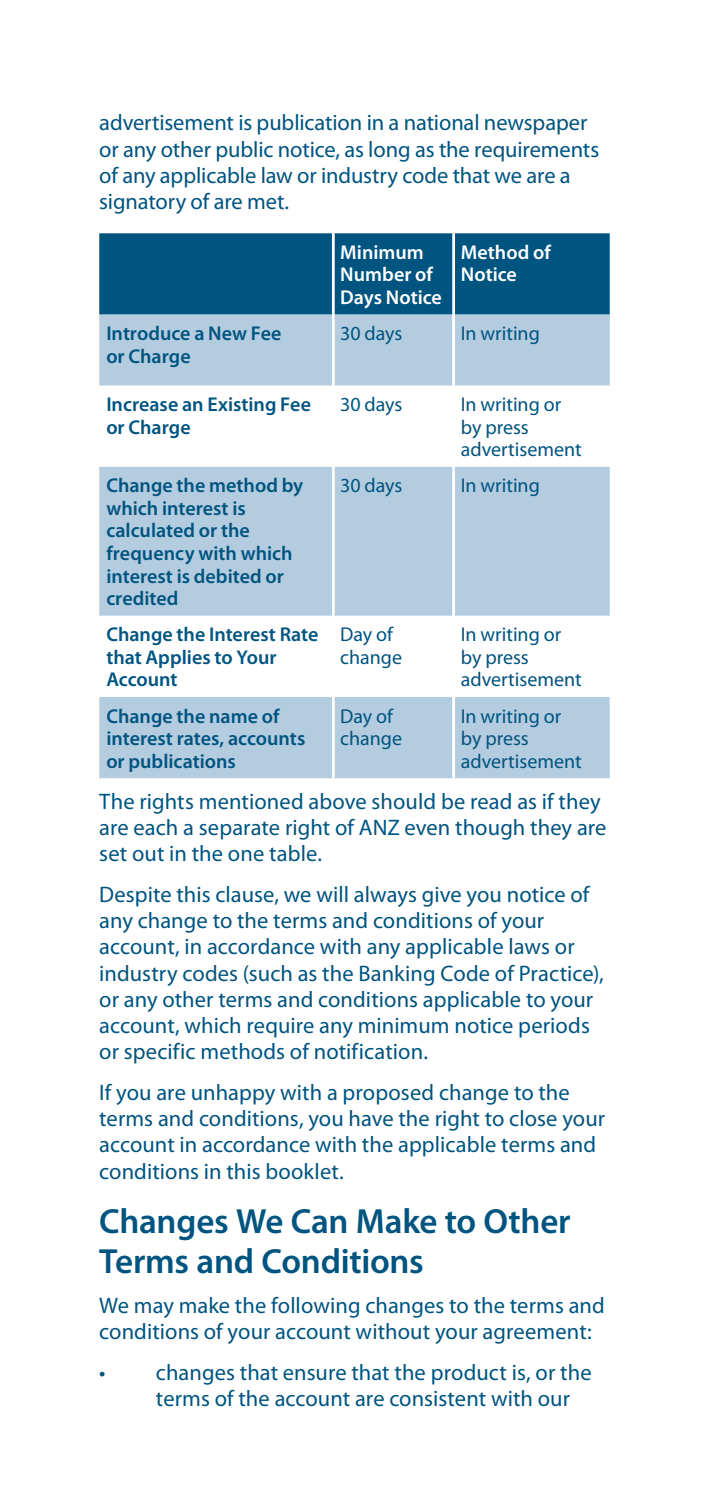
<style>
.page{position:relative;width:709px;height:1489px;background:#fff}
.page>*{position:absolute;margin:0;border:0;box-sizing:border-box;transform-origin:0 0}
.t1{font:600 35px/40px "Myriad Pro";letter-spacing:-.01em;color:#005480}
.t2{font:22.5px/26.2px "Myriad Pro";color:#005480}
.t3{font:600 20px/22.5px "Myriad Pro";color:#005480}
.t4{font:20px/22.5px "Myriad Pro";color:#005480}
.t5{font:600 20px/22.5px "Myriad Pro";color:#fff}
</style>
<div class="page">
<div style="left:99px;top:233px;width:510px;height:81px;background:#005480"></div>
<svg style="left:99px;top:314px;width:510px;height:464px;fill:#b4ccdf"></svg>
<hr style="left:332px;top:233px;width:2px;height:81px;background:#fff">
<hr style="left:332px;top:314px;width:2px;height:71px;background:#fff">
<hr style="left:452px;top:314px;width:3px;height:71px;background:#fff">
<hr style="left:332px;top:385px;width:2px;height:82px;background:#fff">
<hr style="left:452px;top:385px;width:3px;height:82px;background:#fff">
<hr style="left:332px;top:467px;width:2px;height:148px;background:#fff">
<hr style="left:452px;top:467px;width:3px;height:148px;background:#fff">
<hr style="left:332px;top:615px;width:2px;height:82px;background:#fff">
<hr style="left:452px;top:615px;width:3px;height:82px;background:#fff">
<hr style="left:332px;top:697px;width:2px;height:81px;background:#fff">
<hr style="left:452px;top:697px;width:3px;height:81px;background:#fff">
<hr style="left:452px;top:233px;width:3px;height:81px;background:#fff">
<p class="t2" style="left:99px;top:109px;width:501px">advertisement is publication in a national newspaper or any other public notice, as long as the requirements of any applicable law or industry code that we are a signatory of are met.</p>
<p class="t5" style="left:340px;top:240px;width:103px">Minimum<br>Number of<br>Days Notice</p>
<p class="t5" style="left:461px;top:240px;width:91px">Method of<br>Notice</p>
<p class="t3" style="left:106px;top:322px;width:177px">Introduce a New Fee or Charge</p>
<p class="t4" style="left:340px;top:322px;width:64px">30 days</p>
<p class="t4" style="left:461px;top:322px;width:81px">In writing</p>
<p class="t3" style="left:106px;top:392px;width:206px">Increase an Existing Fee or Charge</p>
<p class="t4" style="left:340px;top:393px;width:64px">30 days</p>
<p class="t4" style="left:461px;top:393px;width:122px">In writing or by press advertisement</p>
<p class="t3" style="left:106px;top:474px;width:198px">Change the method by which interest is calculated or the frequency with which interest is debited or credited</p>
<p class="t4" style="left:340px;top:474px;width:64px">30 days</p>
<p class="t4" style="left:461px;top:474px;width:81px">In writing</p>
<p class="t3" style="left:106px;top:622px;width:214px">Change the Interest Rate that Applies to Your<br>Account</p>
<p class="t4" style="left:340px;top:623px;width:63px">Day of change</p>
<p class="t4" style="left:461px;top:623px;width:122px">In writing or by press advertisement</p>
<p class="t3" style="left:106px;top:704px;width:200px">Change the name of interest rates, accounts or publications</p>
<p class="t4" style="left:340px;top:704px;width:63px">Day of change</p>
<p class="t4" style="left:461px;top:704px;width:122px">In writing or by press advertisement</p>
<p class="t2" style="left:99px;top:787px;width:509px">The rights mentioned above should be read as if they are each a separate right of ANZ even though they are set out in the one table.</p>
<p class="t2" style="left:99px;top:880px;width:506px">Despite this clause, we will always give you notice of any change to the terms and conditions of your account, in accordance with any applicable laws or industry codes (such as the Banking Code of Practice), or any other terms and conditions applicable to your account, which require any minimum notice periods or specific methods of notification.</p>
<p class="t2" style="left:99px;top:1078px;width:507px">If you are unhappy with a proposed change to the terms and conditions, you have the right to close your account in accordance with the applicable terms and conditions in this booklet.</p>
<h2 class="t1" style="left:99px;top:1199px;width:473px">Changes We Can Make to Other<br>Terms and Conditions</h2>
<p class="t2" style="left:99px;top:1291px;width:507px">We may make the following changes to the terms and conditions of your account without your agreement:</p>
<p class="t2" style="left:156px;top:1358px;width:437px;text-indent:-57px">• changes that ensure that the product is, or the terms of the account are consistent with our</p>
</div>
